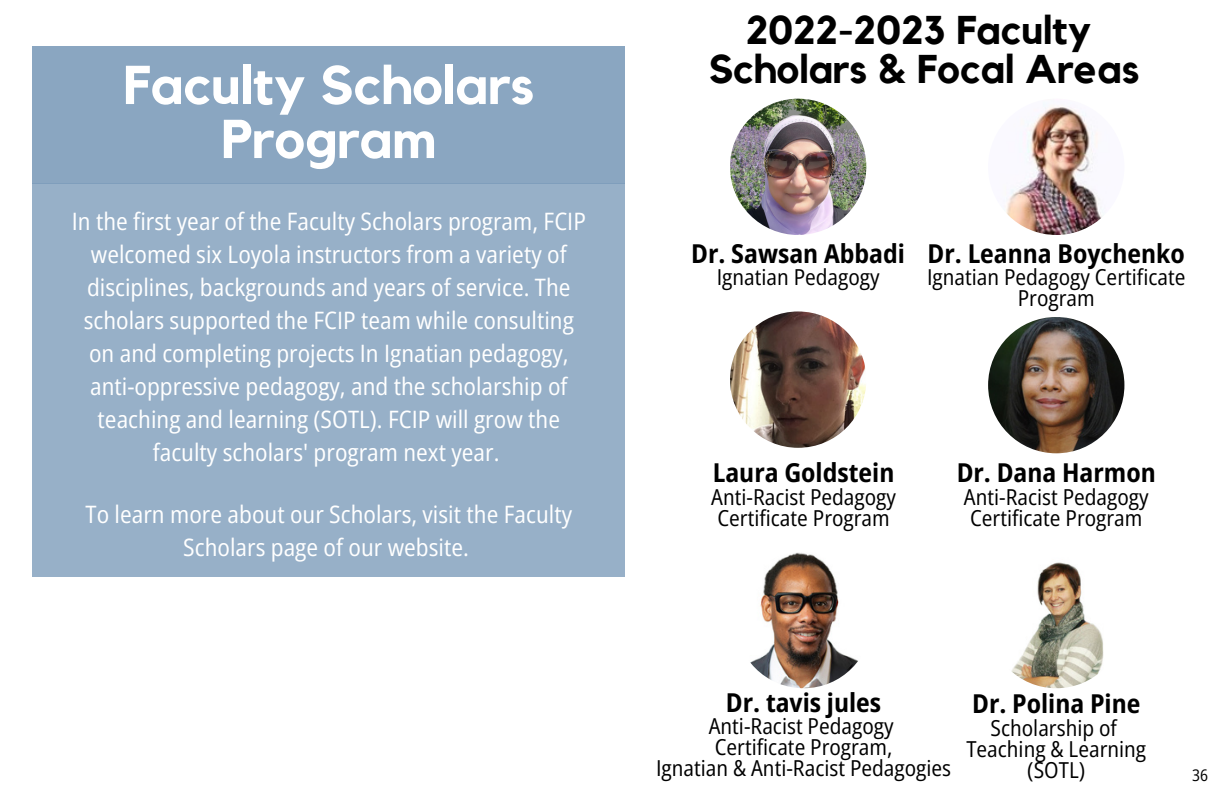
<style>
.page{position:relative;width:1224px;height:792px;background:#fff}
.page>*{position:absolute;margin:0;border:0;box-sizing:border-box;transform-origin:0 0}
.t1{font:700 54px/54px "Kollektif";color:#fff;text-align:center}
.t2{font:700 40px "Kollektif";color:#000}
.t3{font:700 semi-condensed 26px "Open Sans";color:#000}
.t4{font:semi-condensed 24px/33px "Open Sans";color:#fff;text-align:center}
.t5{font:semi-condensed 22px/21px "Open Sans";color:#000}
.t6{font:semi-condensed 16px "Open Sans";color:#000}
</style>
<div class="page">
<div style="left:32px;top:46px;width:593px;height:137px;background:#8aa6c1"></div>
<div style="left:32px;top:183px;width:593px;height:394px;background:#97b0c8"></div>
<img style="left:730px;top:99px;width:136px;height:136px;border-radius:50%">
<img style="left:988px;top:99px;width:136px;height:136px;border-radius:50%">
<img style="left:730px;top:311px;width:136px;height:137px;border-radius:50%">
<img style="left:988px;top:552px;width:136px;height:136px;border-radius:50%">
<img style="left:735px;top:552px;width:137px;height:136px;border-radius:50%">
<img style="left:988px;top:317px;width:136px;height:136px;border-radius:50%">
<p class="t1" style="left:123px;top:60px;width:412px">Faculty Scholars<br>Program</p>
<p class="t4" style="left:72px;top:205px;width:515px">In the first year of the Faculty Scholars program, FCIP welcomed six Loyola instructors from a variety of disciplines, backgrounds and years of service. The scholars supported the FCIP team while consulting on and completing projects In Ignatian pedagogy, anti-oppressive pedagogy, and the scholarship of teaching and learning (SOTL). FCIP will grow the faculty scholars' program next year.</p>
<p class="t4" style="left:86px;top:497px;width:488px">To learn more about our Scholars, visit the Faculty<br>Scholars page of our website.</p>
<p class="t2" style="left:746px;top:11px;width:347px">2022-2023 Faculty</p>
<p class="t2" style="left:709px;top:50px;width:432px">Scholars &amp; Focal Areas</p>
<p class="t3" style="left:691px;top:235px;width:215px">Dr. Sawsan Abbadi</p>
<p class="t5" style="left:717px;top:266px;width:164px">Ignatian Pedagogy</p>
<p class="t3" style="left:928px;top:235px;width:259px">Dr. Leanna Boychenko</p>
<p class="t5" style="left:927px;top:266px;width:260px;text-align:center">Ignatian Pedagogy Certificate<br>Program</p>
<p class="t3" style="left:713px;top:455px;width:183px">Laura Goldstein</p>
<p class="t5" style="left:711px;top:486px;width:186px">Anti-Racist Pedagogy<br>Certificate Program</p>
<p class="t3" style="left:957px;top:455px;width:201px">Dr. Dana Harmon</p>
<p class="t5" style="left:964px;top:486px;width:186px">Anti-Racist Pedagogy<br>Certificate Program</p>
<p class="t3" style="left:726px;top:684px;width:157px">Dr. tavis jules</p>
<p class="t5" style="left:709px;top:715px;width:186px">Anti-Racist Pedagogy</p>
<p class="t5" style="left:715px;top:736px;width:179px">Certificate Program,</p>
<p class="t5" style="left:656px;top:757px;width:297px">Ignatian &amp; Anti-Racist Pedagogies</p>
<p class="t3" style="left:972px;top:686px;width:170px">Dr. Polina Pine</p>
<p class="t5" style="left:991px;top:717px;width:128px">Scholarship of</p>
<p class="t5" style="left:966px;top:738px;width:181px">Teaching &amp; Learning</p>
<p class="t5" style="left:1027px;top:759px;width:59px">(SOTL)</p>
<p class="t6" style="left:1192px;top:763px;width:17px">36</p>
</div>
